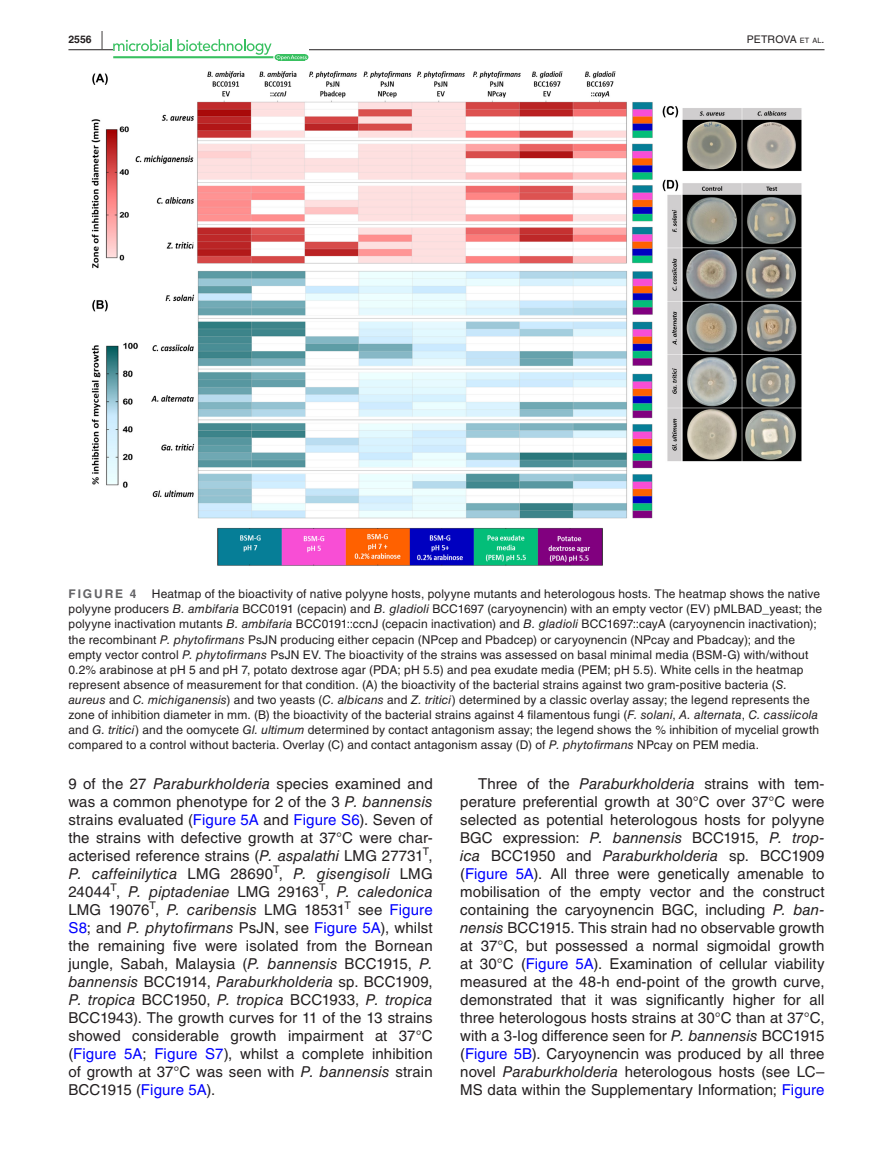
<style>
.page{position:relative;width:893px;height:1174px;background:#fff}
.page>*{position:absolute;margin:0;border:0;box-sizing:border-box;transform-origin:0 0}
.t1{font:15px/18px "Helvetica LT Std";letter-spacing:.005em;color:#231f20;text-align:justify}
.t2{font:italic 15px "Helvetica LT Std";letter-spacing:.005em;color:#231f20}
.t3{font:12px/15px "Helvetica LT Std";letter-spacing:.015em;color:#231f20}
.t4{font:700 12px "Helvetica LT Std";letter-spacing:.155em;color:#636366}
.t5{font:10.5px "Helvetica LT Std";letter-spacing:.005em;color:#231f20}
.t6{font:700 10.5px "Helvetica LT Std";color:#231f20}
.s1{font-size:18px}
.s2{font-size:7.35px}
.s3{font-style:inherit}
.s4{font-style:italic}
.s5{color:#00f}
.s6{font-style:normal}
</style>
<div class="page">
<hr style="left:68px;top:49px;width:756px;height:1px;background:#231f20">
<svg style="left:113px;top:39px;width:194px;height:21px"></svg>
<img style="left:91px;top:71px;width:711px;height:495px">
<p class="t6" style="left:68px;top:33px;width:36px">2556 <span class="s1">|</span></p>
<p class="t5" style="left:747px;top:33px;width:79px">PETROVA <span class="s2">et al</span><span class="s3">.</span></p>
<p class="t4" style="left:68px;top:587px;width:70px">FIGURE 4</p>
<p class="t3" style="left:68px;top:587px;width:755px;text-indent:84px">Heatmap of the bioactivity of native polyyne hosts, polyyne mutants and heterologous hosts. The heatmap shows the native polyyne producers <span class="s4">B. ambifaria</span> BCC0191 (cepacin) and <span class="s4">B. gladioli</span> BCC1697 (caryoynencin) with an empty vector (EV) pMLBAD_yeast; the polyyne inactivation mutants <span class="s4">B. ambifaria</span> BCC0191::ccnJ (cepacin inactivation) and <span class="s4">B. gladioli</span> BCC1697::cayA (caryoynencin inactivation); the recombinant <span class="s4">P. phytofirmans</span> PsJN producing either cepacin (NPcep and Pbadcep) or caryoynencin (NPcay and Pbadcay); and the empty vector control <span class="s4">P. phytofirmans</span> PsJN EV. The bioactivity of the strains was assessed on basal minimal media (BSM-G) with/without 0.2% arabinose at pH 5 and pH 7, potato dextrose agar (PDA; pH 5.5) and pea exudate media (PEM; pH 5.5). White cells in the heatmap represent absence of measurement for that condition. (A) the bioactivity of the bacterial strains against two gram-positive bacteria (<span class="s4">S. aureus</span> and <span class="s4">C. michiganensis</span>) and two yeasts (<span class="s4">C. albicans</span> and <span class="s4">Z. tritici</span>) determined by a classic overlay assay; the legend represents the zone of inhibition diameter in mm. (B) the bioactivity of the bacterial strains against 4 filamentous fungi (<span class="s4">F. solani</span>, <span class="s4">A. alternata</span>, <span class="s4">C. cassiicola </span>and <span class="s4">G. tritici</span>) and the oomycete <span class="s4">Gl. ultimum</span> determined by contact antagonism assay; the legend shows the % inhibition of mycelial growth compared to a control without bacteria. Overlay (C) and contact antagonism assay (D) of <span class="s4">P. phytofirmans</span> NPcay on PEM media.</p>
<p class="t1" style="left:68px;top:775px;width:366px">9 of the 27 <span class="s4">Paraburkholderia</span> species examined and was a common phenotype for 2 of the 3 <span class="s4">P. bannensis </span>strains evaluated (<span class="s5">Figure 5A</span> and <span class="s5">Figure S6</span>). Seven of the strains with defective growth at 37°C were char&shy;acterised reference strains (<span class="s4">P. aspalathi</span> LMG 27731 ,</p>
<p class="t5" style="left:423px;top:844px;width:8px">T</p>
<p class="t2" style="left:68px;top:865px;width:366px">P. caffeinilytica <span class="s6">LMG 28690 ,</span> P. gisengisoli <span class="s6">LMG</span></p>
<p class="t5" style="left:273px;top:862px;width:8px">T</p>
<p class="t2" style="left:68px;top:883px;width:366px"><span class="s6">24044 ,</span> P. piptadeniae <span class="s6">LMG 29163 ,</span> P. caledonica</p>
<p class="t5" style="left:110px;top:880px;width:8px">T</p>
<p class="t5" style="left:319px;top:880px;width:8px">T</p>
<p class="t1" style="left:68px;top:901px;width:278px">LMG 19076 , <span class="s4">P. caribensis</span> LMG 18531</p>
<p class="t5" style="left:149px;top:898px;width:8px">T</p>
<p class="t5" style="left:344px;top:898px;width:8px">T</p>
<p class="t1" style="left:68px;top:901px;width:366px;text-indent:290px">see <span class="s5">Figure S8</span>; and <span class="s4">P. phytofirmans</span> PsJN, see <span class="s5">Figure 5A</span>), whilst the remaining five were isolated from the Bornean jungle, Sabah, Malaysia (<span class="s4">P. bannensis</span> BCC1915, <span class="s4">P. bannensis</span> BCC1914, <span class="s4">Paraburkholderia</span> sp. BCC1909, <span class="s4">P. tropica</span> BCC1950, <span class="s4">P. tropica</span> BCC1933, <span class="s4">P. tropica </span>BCC1943). The growth curves for 11 of the 13 strains showed considerable growth impairment at 37°C (<span class="s5">Figure 5A</span>; <span class="s5">Figure S7</span>), whilst a complete inhibition of growth at 37°C was seen with <span class="s4">P. bannensis</span> strain BCC1915 (<span class="s5">Figure 5A</span>).</p>
<p class="t1" style="left:460px;top:775px;width:366px;text-indent:18px">Three of the <span class="s4">Paraburkholderia</span> strains with tem&shy;perature preferential growth at 30°C over 37°C were selected as potential heterologous hosts for polyyne BGC expression: <span class="s4">P. bannensis</span> BCC1915, <span class="s4">P. trop&shy;ica</span> BCC1950 and <span class="s4">Paraburkholderia</span> sp. BCC1909 (<span class="s5">Figure 5A</span>). All three were genetically amenable to mobilisation of the empty vector and the construct containing the caryoynencin BGC, including <span class="s4">P. ban&shy;nensis</span> BCC1915. This strain had no observable growth at 37°C, but possessed a normal sigmoidal growth at 30°C (<span class="s5">Figure 5A</span>). Examination of cellular viability measured at the 48-h end-point of the growth curve, demonstrated that it was significantly higher for all three heterologous hosts strains at 30°C than at 37°C, with a 3-log difference seen for <span class="s4">P. bannensis</span> BCC1915 (<span class="s5">Figure 5B</span>). Caryoynencin was produced by all three novel <span class="s4">Paraburkholderia</span> heterologous hosts (see LC– MS data within the Supplementary Information; <span class="s5">Figure</span></p>
</div>
